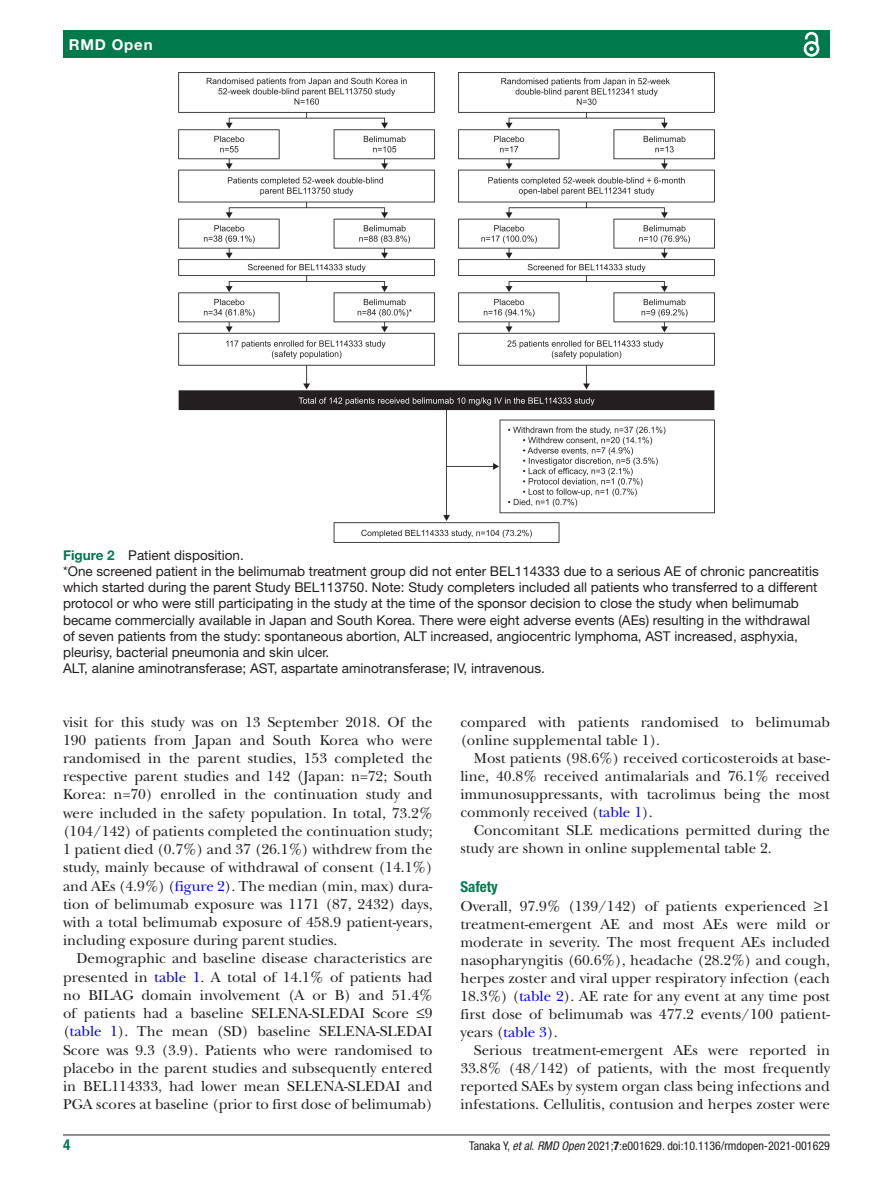
<style>
.page{position:relative;width:893px;height:1191px;background:#fff}
.page>*{position:absolute;margin:0;border:0;box-sizing:border-box;transform-origin:0 0}
.t1{font:15px/18.1px "New Baskerville";color:#231f20;text-align:justify}
.t2{font:700 condensed 15px "Helvetica Neue LT Std";color:#007a4b}
.t3{font:700 15px "Helvetica Neue LT Std";letter-spacing:.055em;color:#fff}
.t4{font:13.5px/16.2px "Helvetica Neue LT Std";color:#231f20}
.t5{font:condensed 12px "Helvetica Neue LT Std";color:#231f20}
.s1{font-weight:700;color:#007a4b}
.s2{color:#00f}
.s3{font-style:italic}
.s4{font-weight:700}
</style>
<div class="page">
<hr style="left:63px;top:1134px;width:767px;height:1px;background:#231f20">
<div style="left:63px;top:31px;width:767px;height:27px;background:#007a4b"></div>
<svg style="left:803px;top:31px;width:17px;height:26px"></svg>
<img style="left:178px;top:73px;width:537px;height:469px">
<p class="t3" style="left:69px;top:35px;width:85px">RMD Open</p>
<p class="t4" style="left:63px;top:546px;width:757px"><span class="s1">Figure 2</span> Patient disposition.<br>*One screened patient in the belimumab treatment group did not enter BEL114333 due to a serious AE of chronic pancreatitis which started during the parent Study BEL113750. Note: Study completers included all patients who transferred to a different protocol or who were still participating in the study at the time of the sponsor decision to close the study when belimumab became commercially available in Japan and South Korea. There were eight adverse events (AEs) resulting in the withdrawal of seven patients from the study: spontaneous abortion, ALT increased, angiocentric lymphoma, AST increased, asphyxia, pleurisy, bacterial pneumonia and skin ulcer.<br>ALT, alanine aminotransferase; AST, aspartate aminotransferase; IV, intravenous.</p>
<p class="t1" style="left:63px;top:713px;width:371px">visit for this study was on 13 September 2018. Of the 190 patients from Japan and South Korea who were randomised in the parent studies, 153 completed the respective parent studies and 142 (Japan: n=72; South Korea: n=70) enrolled in the continuation study and were included in the safety population. In total, 73.2% (104/142) of patients completed the continuation study; 1 patient died (0.7%) and 37 (26.1%) withdrew from the study, mainly because of withdrawal of consent (14.1%) and AEs (4.9%) (<span class="s2">figure 2</span>). The median (min, max) dura&shy;tion of belimumab exposure was 1171 (87, 2432) days, with a total belimumab exposure of 458.9 patient-years, including exposure during parent studies.</p>
<p class="t1" style="left:63px;top:949px;width:371px;text-indent:14px">Demographic and baseline disease characteristics are presented in <span class="s2">table 1</span>. A total of 14.1% of patients had no BILAG domain involvement (A or B) and 51.4% of patients had a baseline SELENA-SLEDAI Score ≤9 (<span class="s2">table 1</span>). The mean (SD) baseline SELENA-SLEDAI Score was 9.3 (3.9). Patients who were randomised to placebo in the parent studies and subsequently entered in BEL114333, had lower mean SELENA-SLEDAI and PGA scores at baseline (prior to first dose of belimumab)</p>
<p class="t1" style="left:460px;top:713px;width:371px">compared with patients randomised to belimumab (online supplemental table 1).</p>
<p class="t1" style="left:460px;top:749px;width:371px;text-indent:14px">Most patients (98.6%) received corticosteroids at base&shy;line, 40.8% received antimalarials and 76.1% received immunosuppressants, with tacrolimus being the most commonly received (<span class="s2">table 1</span>).</p>
<p class="t1" style="left:460px;top:821px;width:371px;text-indent:14px">Concomitant SLE medications permitted during the study are shown in online supplemental table 2.</p>
<p class="t2" style="left:460px;top:878px;width:39px">Safety</p>
<p class="t1" style="left:460px;top:896px;width:371px">Overall, 97.9% (139/142) of patients experienced ≥1 treatment-emergent AE and most AEs were mild or moderate in severity. The most frequent AEs included nasopharyngitis (60.6%), headache (28.2%) and cough, herpes zoster and viral upper respiratory infection (each 18.3%) (<span class="s2">table 2</span>). AE rate for any event at any time post first dose of belimumab was 477.2 events/100 patient&shy;years (<span class="s2">table 3</span>).</p>
<p class="t1" style="left:460px;top:1041px;width:371px;text-indent:14px">Serious treatment-emergent AEs were reported in 33.8% (48/142) of patients, with the most frequently reported SAEs by system organ class being infections and infestations. Cellulitis, contusion and herpes zoster were</p>
<p class="t2" style="left:63px;top:1135px;width:9px">4</p>
<p class="t5" style="left:469px;top:1138px;width:362px">Tanaka Y, <span class="s3">et al</span>. <span class="s3">RMD Open</span> 2021;<span class="s4">7</span>:e001629. doi:10.1136/rmdopen-2021-001629</p>
</div>
